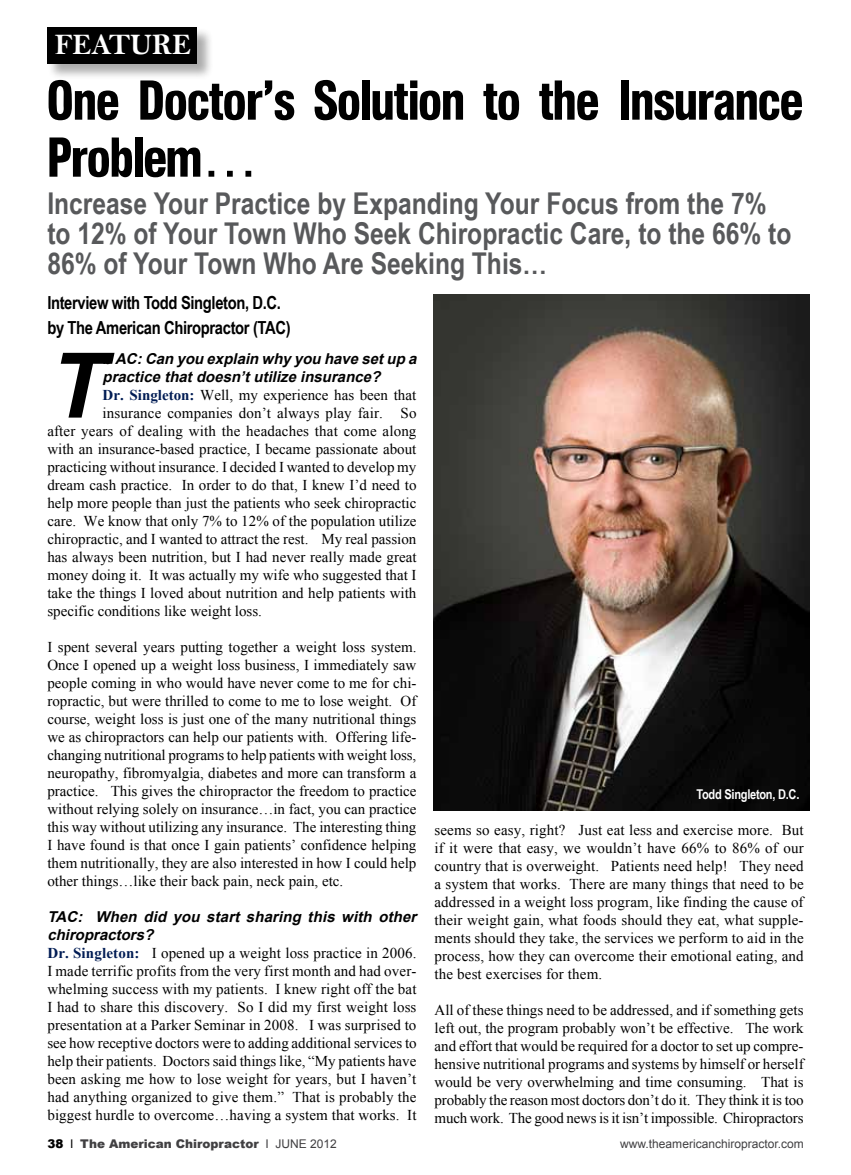
<style>
.page{position:relative;width:851px;height:1175px;background:#fff}
.page>*{position:absolute;margin:0;border:0;box-sizing:border-box;transform-origin:0 0}
.t1{font:italic 700 90.45px "Arial";color:#000}
.t2{font:55.5px/57px "Agent Con Med DB Normal";letter-spacing:-.01em;color:#000}
.t3{font:700 30px/30px "Arial Narrow";color:#58595b}
.t4{font:30px "Bell MT Bold";color:#fff;scale:.96 1}
.t5{font:700 18px/25.5px "Arial Narrow";letter-spacing:-.02em;color:#000}
.t6{font:15px/18px "Times New Roman";color:#000;text-align:justify}
.t7{font:italic 700 15px/18px "Arial";color:#000}
.t8{font:700 13.5px "Arial Narrow";letter-spacing:-.02em;color:#fff}
.t9{font:900 12px "Arial";color:#414042}
.t10{font:12px "Arial";color:#414042}
.s1{font-weight:700;color:#001c54}
.s2{color:#000}
.s3{font-weight:400;color:#000}
.s4{font-weight:400}
</style>
<div class="page">
<img style="left:434px;top:294px;width:375px;height:516px">
<div style="left:47px;top:27px;width:166px;height:53px;background:#000;opacity:.33"></div>
<div style="left:47px;top:27px;width:150px;height:36px;background:#000"></div>
<h3 class="t4" style="left:55px;top:26px;width:143px">FEATURE</h3>
<h2 class="t2" style="left:47px;top:72px;width:757px">One Doctor’s Solution to the Insurance<br>Problem…</h2>
<h3 class="t3" style="left:47px;top:187px;width:745px">Increase Your Practice by Expanding Your Focus from the 7% to 12% of Your Town Who Seek Chiropractic Care, to the 66% to<br>86% of Your Town Who Are Seeking This…</h3>
<p class="t5" style="left:47px;top:289px;width:245px">Interview with Todd Singleton, D.C. by The American Chiropractor (TAC)</p>
<p class="t7" style="left:103px;top:350px;width:320px">b AC:Can you explain why you have setup a practice thatdoesn’tutilize insurance?</p>
<p class="t6" style="left:103px;top:385px;width:315px"><span class="s1">Dr. Singleton:</span> Well, my experience has been that</p>
<p class="t6" style="left:103px;top:403px;width:315px">insurance companies don’t always play fair. So</p>
<p class="t6" style="left:47px;top:421px;width:370px">after years of dealing with the headaches that come along</p>
<p class="t6" style="left:47px;top:439px;width:370px">with an insurance-based practice, I became passionate about</p>
<p class="t6" style="left:47px;top:457px;width:370px">practicing without insurance. I decided I wanted to develop my</p>
<p class="t6" style="left:47px;top:475px;width:370px">dream cash practice. In order to do that, I knew I’d need to</p>
<p class="t6" style="left:47px;top:493px;width:370px">help more people than just the patients who seek chiropractic</p>
<p class="t6" style="left:47px;top:511px;width:370px">care. We know that only 7% to 12% of the population utilize</p>
<p class="t6" style="left:47px;top:529px;width:370px">chiropractic, and I wanted to attract the rest. My real passion</p>
<p class="t6" style="left:47px;top:547px;width:370px">has always been nutrition, but I had never really made great</p>
<p class="t6" style="left:47px;top:565px;width:370px">money doing it. It was actually my wife who suggested that I</p>
<p class="t6" style="left:47px;top:583px;width:370px">take the things I loved about nutrition and help patients with</p>
<p class="t6" style="left:47px;top:601px;width:216px">specific conditions like weight loss.</p>
<p class="t6" style="left:47px;top:637px;width:370px">I spent several years putting together a weight loss system.<br>Once I opened up a weight loss business, I immediately saw people coming in who would have never come to me for chi&shy;ropractic, but were thrilled to come to me to lose weight. Of course, weight loss is just one of the many nutritional things we as chiropractors can help our patients with. Offering life&shy;changing nutritional programs to help patients with weight loss, neuropathy, fibromyalgia, diabetes and more can transform a practice. This gives the chiropractor the freedom to practice without relying solely on insurance…in fact, you can practice this way without utilizing any insurance. The interesting thing I have found is that once I gain patients’ confidence helping them nutritionally, they are also interested in how I could help other things…like their back pain, neck pain, etc.</p>
<p class="t7" style="left:47px;top:908px;width:375px">TAC: When did you start sharing this with other chiropractors?</p>
<p class="t6" style="left:47px;top:943px;width:371px"><span class="s1">Dr. Singleton:</span> I opened up a weight loss practice in 2006.<br>I made terrific profits from the very first month and had over&shy;whelming success with my patients. I knew right off the bat I had to share this discovery. So I did my first weight loss presentation at a Parker Seminar in 2008. I was surprised to see how receptive doctors were to adding additional services to help their patients. Doctors said things like, “My patients have been asking me how to lose weight for years, but I haven’t had anything organized to give them.” That is probably the biggest hurdle to overcome…having a system that works. It</p>
<h1 class="t1" style="left:47px;top:325px;width:84px">T</h1>
<p class="t8" style="left:696px;top:784px;width:104px">Todd Singleton, D.C.</p>
<p class="t6" style="left:434px;top:820px;width:371px">seems so easy, right? Just eat less and exercise more. But if it were that easy, we wouldn’t have 66% to 86% of our country that is overweight. Patients need help! They need a system that works. There are many things that need to be addressed in a weight loss program, like finding the cause of their weight gain, what foods should they eat, what supple&shy;ments should they take, the services we perform to aid in the process, how they can overcome their emotional eating, and the best exercises for them.</p>
<p class="t6" style="left:434px;top:1000px;width:370px">All of these things need to be addressed, and if something gets left out, the program probably won’t be effective. The work and effort that would be required for a doctor to set up compre&shy;hensive nutritional programs and systems by himself or herself would be very overwhelming and time consuming. That is probably the reason most doctors don’t do it. They think it is too much work. The good news is it isn’t impossible. Chiropractors</p>
<p class="t9" style="left:47px;top:1135px;width:291px"><span class="s2">38</span> <span class="s3">I</span> The American Chiropractor <span class="s4">I JUNE 2012</span></p>
<p class="t10" style="left:620px;top:1135px;width:185px">www.theamericanchiropractor.com</p>
</div>
